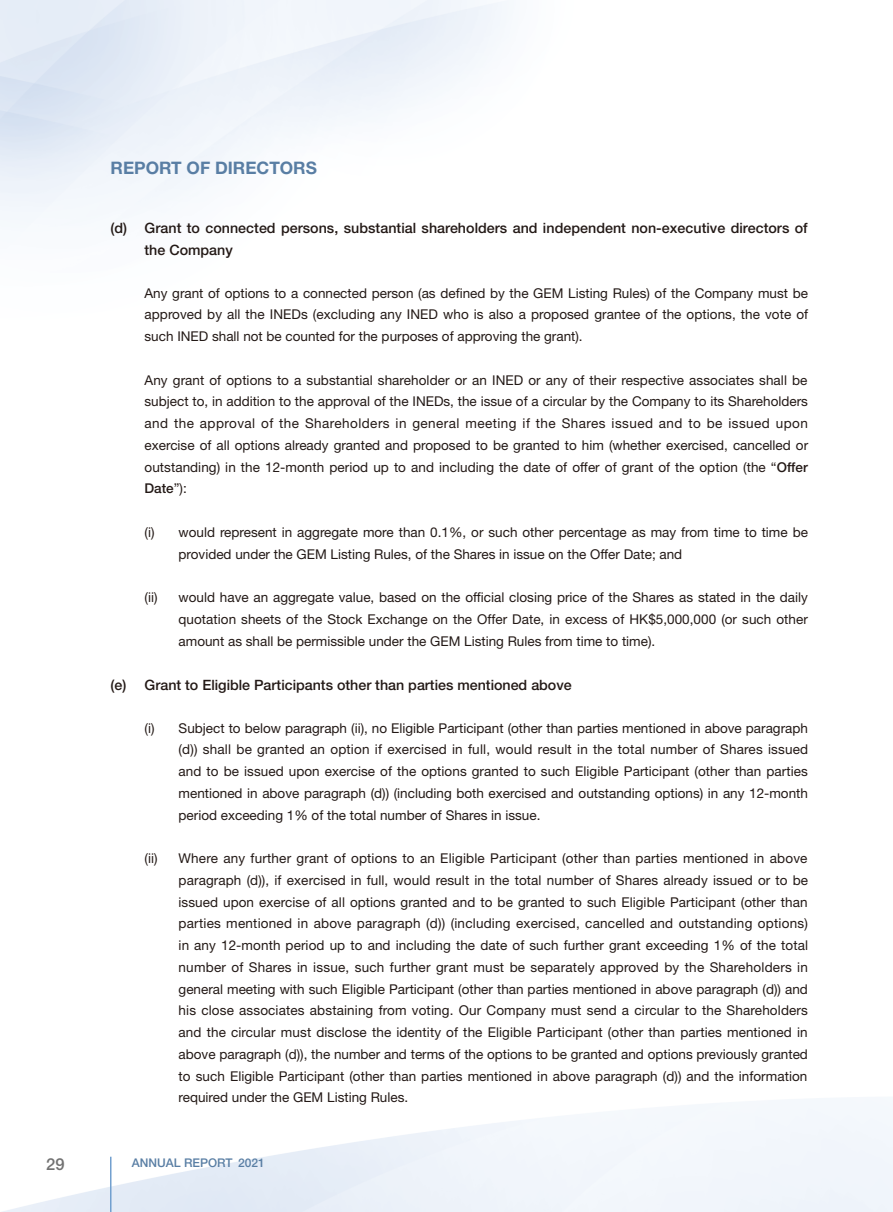
<style>
.page{position:relative;width:893px;height:1212px;background:#fff}
.page>*{position:absolute;margin:0;border:0;box-sizing:border-box;transform-origin:0 0}
.t1{font:700 17.25px "Helvetica Neue LT Std";color:#597ea4}
.t2{font:500 16.5px "Helvetica Neue LT Std";color:#727272}
.Subhead_2{font:500 14.25px/21.8px "Helvetica Neue LT Std";letter-spacing:.005em;color:#231916}
.Body_Text{font:13.5px/21.8px "Helvetica Neue LT Std";color:#231916;text-align:justify}
.t3{font:500 12px "Helvetica Neue LT Std";color:#597ea4}
.s1{font-weight:500}
</style>
<div class="page">
<hr style="left:110px;top:1157px;width:2px;height:55px;background:#72a0cf">
<p class="t1" style="left:111px;top:157px;width:208px">REPORT OF DIRECTORS</p>
<p class="Subhead_2" style="left:145px;top:217px;width:665px;text-indent:-34px">(d) Grant to connected persons, substantial shareholders and independent non-executive directors of the Company</p>
<p class="Body_Text" style="left:145px;top:282px;width:665px">Any grant of options to a connected person (as defined by the GEM Listing Rules) of the Company must be approved by all the INEDs (excluding any INED who is also a proposed grantee of the options, the vote of such INED shall not be counted for the purposes of approving the grant).</p>
<p class="Body_Text" style="left:145px;top:369px;width:665px">Any grant of options to a substantial shareholder or an INED or any of their respective associates shall be subject to, in addition to the approval of the INEDs, the issue of a circular by the Company to its Shareholders and the approval of the Shareholders in general meeting if the Shares issued and to be issued upon exercise of all options already granted and proposed to be granted to him (whether exercised, cancelled or outstanding) in the 12-month period up to and including the date of offer of grant of the option (the “<span class="s1">Offer Date</span>”):</p>
<p class="Body_Text" style="left:179px;top:521px;width:631px;text-indent:-34px">(i) would represent in aggregate more than 0.1%, or such other percentage as may from time to time be provided under the GEM Listing Rules, of the Shares in issue on the Offer Date; and</p>
<p class="Body_Text" style="left:179px;top:586px;width:631px;text-indent:-34px">(ii) would have an aggregate value, based on the official closing price of the Shares as stated in the daily quotation sheets of the Stock Exchange on the Offer Date, in excess of HK$5,000,000 (or such other amount as shall be permissible under the GEM Listing Rules from time to time).</p>
<p class="Subhead_2" style="left:111px;top:674px;width:463px">(e) Grant to Eligible Participants other than parties mentioned above</p>
<p class="Body_Text" style="left:179px;top:717px;width:631px;text-indent:-34px">(i) Subject to below paragraph (ii), no Eligible Participant (other than parties mentioned in above paragraph (d)) shall be granted an option if exercised in full, would result in the total number of Shares issued and to be issued upon exercise of the options granted to such Eligible Participant (other than parties mentioned in above paragraph (d)) (including both exercised and outstanding options) in any 12-month period exceeding 1% of the total number of Shares in issue.</p>
<p class="Body_Text" style="left:179px;top:847px;width:631px;text-indent:-34px">(ii) Where any further grant of options to an Eligible Participant (other than parties mentioned in above paragraph (d)), if exercised in full, would result in the total number of Shares already issued or to be issued upon exercise of all options granted and to be granted to such Eligible Participant (other than parties mentioned in above paragraph (d)) (including exercised, cancelled and outstanding options) in any 12-month period up to and including the date of such further grant exceeding 1% of the total number of Shares in issue, such further grant must be separately approved by the Shareholders in general meeting with such Eligible Participant (other than parties mentioned in above paragraph (d)) and his close associates abstaining from voting. Our Company must send a circular to the Shareholders and the circular must disclose the identity of the Eligible Participant (other than parties mentioned in above paragraph (d)), the number and terms of the options to be granted and options previously granted to such Eligible Participant (other than parties mentioned in above paragraph (d)) and the information required under the GEM Listing Rules.</p>
<p class="t2" style="left:46px;top:1155px;width:20px">29</p>
<p class="t3" style="left:132px;top:1155px;width:135px">ANNUAL REPORT 2021</p>
</div>
